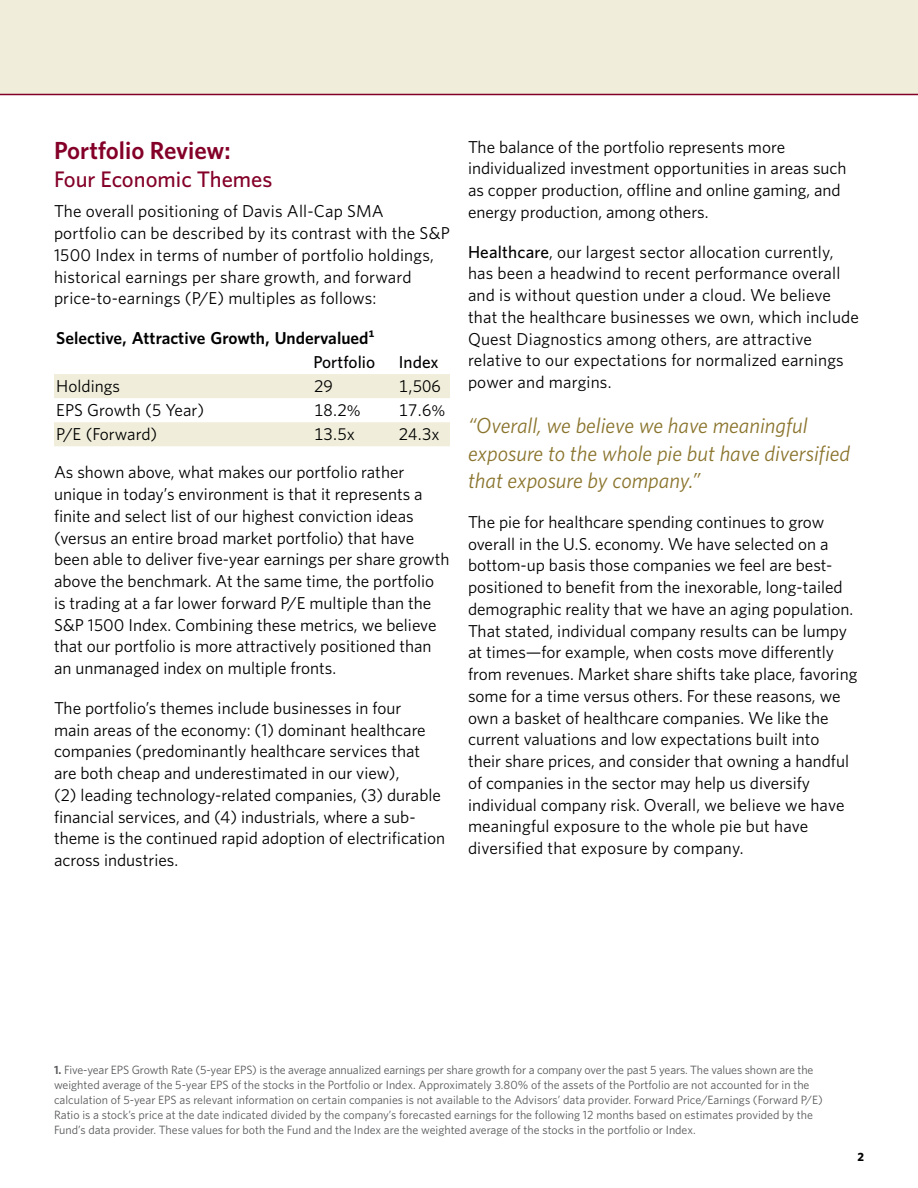
<style>
.page{position:relative;width:918px;height:1188px;background:#fff}
.page>*{position:absolute;margin:0;border:0;box-sizing:border-box;transform-origin:0 0}
.t1{font:600 24.75px "Whitney";color:#840029}
.t2{font:500 22.5px "Whitney";color:#840029}
.Body{font:italic 21.75px/27.3px "Whitney";color:#8b752e}
.Body-2{font:17.25px/21.8px "Whitney";color:#000}
.t3{font:600 17.25px "Whitney";color:#000}
.t4{font:500 17.25px "Whitney";color:#000}
.Footnote_first{font:12px/15px "Whitney";color:#58595b}
.t5{font:700 12px "Whitney";color:#000}
.s1{font-size:15.75px}
.s2{font-weight:500}
.s3{font-weight:600}
</style>
<div class="page">
<div style="left:0;top:0;width:918px;height:94px;background:#f0eedb"></div>
<hr style="left:0;top:94px;width:918px;height:1px;background:#840029">
<svg style="left:54px;top:374px;width:396px;height:72px"></svg>
<p class="t1" style="left:54px;top:133px;width:178px">Portfolio Review:</p>
<p class="t2" style="left:54px;top:164px;width:220px">Four Economic Themes</p>
<p class="Body-2" style="left:54px;top:200px;width:397px">The overall positioning of Davis All-Cap SMA portfolio can be described by its contrast with the S&amp;P 1500 Index in terms of number of portfolio holdings, historical earnings per share growth, and forward price-to-earnings (P/E) multiples as follows:</p>
<p class="t3" style="left:56px;top:327px;width:320px">Selective, Attractive Growth, Undervalued1</p>
<p class="t4" style="left:314px;top:351px;width:63px">Portfolio</p>
<p class="t4" style="left:399px;top:351px;width:41px">Index</p>
<p class="Body-2" style="left:56px;top:375px;width:65px">Holdings</p>
<p class="Body-2" style="left:314px;top:375px;width:20px">29</p>
<p class="Body-2" style="left:399px;top:375px;width:43px">1,506</p>
<p class="Body-2" style="left:56px;top:399px;width:149px">EPS Growth (5 Year)</p>
<p class="Body-2" style="left:314px;top:399px;width:48px">18.2<span class="s1">%</span></p>
<p class="Body-2" style="left:399px;top:399px;width:48px">17.6<span class="s1">%</span></p>
<p class="Body-2" style="left:56px;top:423px;width:102px">P/E (Forward)</p>
<p class="Body-2" style="left:314px;top:423px;width:42px">13.5x</p>
<p class="Body-2" style="left:399px;top:423px;width:42px">24.3x</p>
<p class="Body-2" style="left:54px;top:461px;width:397px">As shown above, what makes our portfolio rather unique in today’s environment is that it represents a finite and select list of our highest conviction ideas (versus an entire broad market portfolio) that have been able to deliver five-year earnings per share growth above the benchmark. At the same time, the portfolio is trading at a far lower forward P/E multiple than the S&amp;P 1500 Index. Combining these metrics, we believe that our portfolio is more attractively positioned than an unmanaged index on multiple fronts.</p>
<p class="Body-2" style="left:54px;top:697px;width:393px">The portfolio’s themes include businesses in four<br>main areas of the economy: (1) dominant healthcare companies (predominantly healthcare services that are both cheap and underestimated in our view),<br>(2) leading technology-related companies, (3) durable financial services, and (4) industrials, where a sub&shy;theme is the continued rapid adoption of electrification across industries.</p>
<p class="Body-2" style="left:468px;top:135px;width:380px">The balance of the portfolio represents more individualized investment opportunities in areas such as copper production, offline and online gaming, and energy production, among others.</p>
<p class="Body-2" style="left:468px;top:240px;width:393px"><span class="s2">Healthcare</span>, our largest sector allocation currently, has been a headwind to recent performance overall and is without question under a cloud. We believe that the healthcare businesses we own, which include Quest Diagnostics among others, are attractive relative to our expectations for normalized earnings power and margins.</p>
<p class="Body" style="left:468px;top:412px;width:384px">“Overall, we believe we have meaningful exposure to the whole pie but have diversified that exposure by company.”</p>
<p class="Body-2" style="left:468px;top:511px;width:391px">The pie for healthcare spending continues to grow overall in the U.S. economy. We have selected on a bottom-up basis those companies we feel are best&shy;positioned to benefit from the inexorable, long-tailed demographic reality that we have an aging population.<br>That stated, individual company results can be lumpy at times—for example, when costs move differently from revenues. Market share shifts take place, favoring some for a time versus others. For these reasons, we own a basket of healthcare companies. We like the current valuations and low expectations built into<br>their share prices, and consider that owning a handful of companies in the sector may help us diversify individual company risk. Overall, we believe we have meaningful exposure to the whole pie but have diversified that exposure by company.</p>
<p class="Footnote_first" style="left:54px;top:1062px;width:770px"><span class="s3">1.</span> Five-year EPS Growth Rate (5-year EPS) is the average annualized earnings per share growth for a company over the past 5 years. The values shown are the weighted average of the 5-year EPS of the stocks in the Portfolio or Index. Approximately 3.80% of the assets of the Portfolio are not accounted for in the calculation of 5-year EPS as relevant information on certain companies is not available to the Advisors’ data provider. Forward Price/Earnings (Forward P/E)<br>Ratio is a stock’s price at the date indicated divided by the company’s forecasted earnings for the following 12 months based on estimates provided by the Fund’s data provider. These values for both the Fund and the Index are the weighted average of the stocks in the portfolio or Index.</p>
<p class="t5" style="left:857px;top:1149px;width:8px">2</p>
</div>
